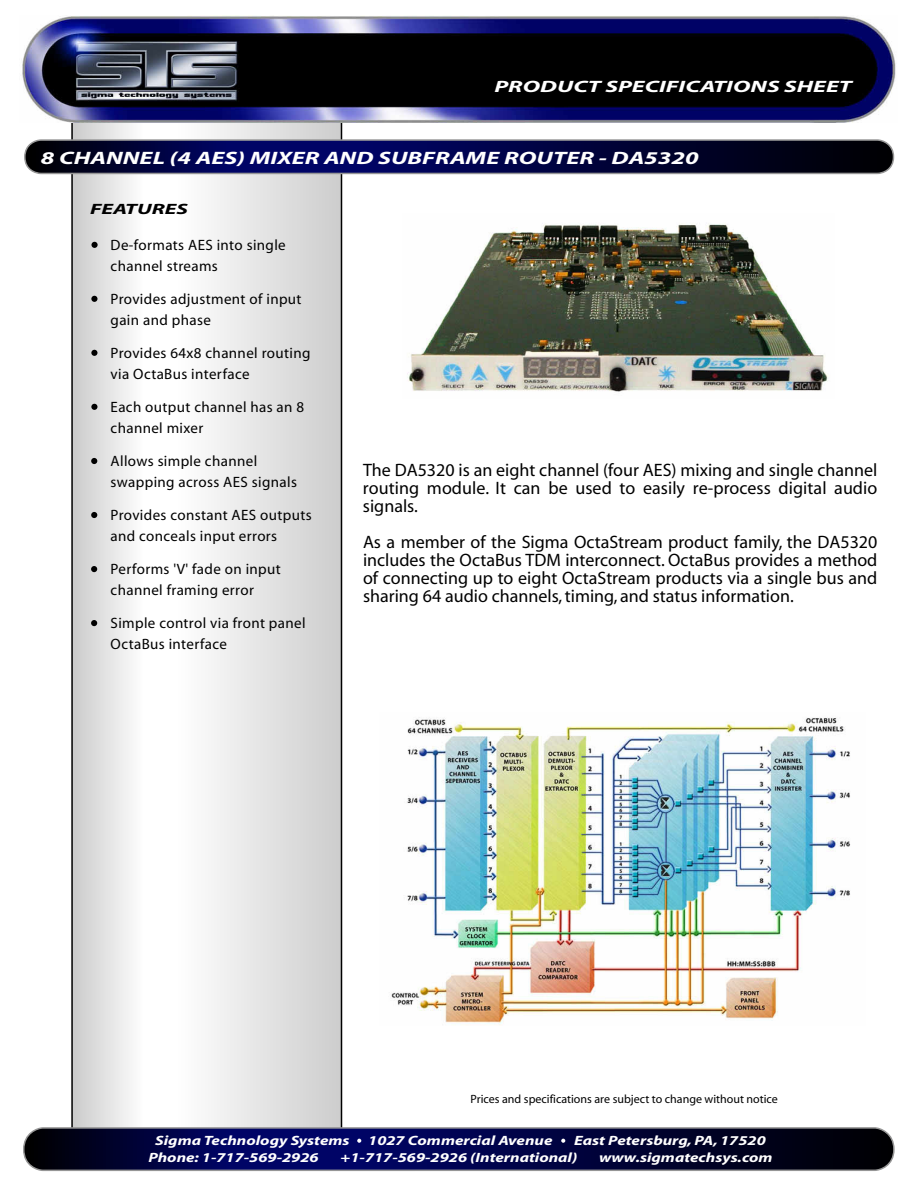
<style>
.page{position:relative;width:918px;height:1188px;background:#fff}
.page>*{position:absolute;margin:0;border:0;box-sizing:border-box;transform-origin:0 0}
.t1{font:18px/18px "Myriad";color:#000;text-align:justify}
.t2{font:italic 700 18px "Myriad";color:#fff;scale:1.4 1}
.t3{font:italic 700 16.5px "Myriad";color:#fff;scale:1.5 1}
.t4{font:15px/21px "Myriad";letter-spacing:.025em;color:#000}
.t5{font:italic 700 15px "Myriad";color:#000;scale:1.5 1}
.t6{font:italic 700 13.5px "Myriad";color:#fff;scale:1.25 1}
.t7{font:12px "Myriad";color:#000}
</style>
<div class="page">
<svg style="left:71px;top:122px;width:271px;height:1004px"></svg>
<div style="left:91px;top:242px;width:7px;height:6px;background:#000;border-radius:50%"></div>
<svg style="left:91px;top:296px;width:6px;height:6px"></svg>
<svg style="left:91px;top:350px;width:6px;height:6px"></svg>
<svg style="left:91px;top:404px;width:6px;height:6px"></svg>
<svg style="left:24px;top:139px;width:871px;height:36px;background:#16184a"></svg>
<img style="left:22px;top:15px;width:874px;height:107px">
<svg style="left:91px;top:458px;width:6px;height:6px"></svg>
<svg style="left:91px;top:512px;width:6px;height:6px"></svg>
<svg style="left:91px;top:566px;width:6px;height:6px"></svg>
<svg style="left:91px;top:620px;width:6px;height:6px"></svg>
<img style="left:407px;top:224px;width:421px;height:168px">
<img style="left:391px;top:717px;width:460px;height:308px">
<svg style="left:23px;top:1126px;width:872px;height:45px;background:#121548"></svg>
<p class="t3" style="left:494px;top:78px;width:240px">PRODUCT SPECIFICATIONS SHEET</p>
<p class="t3" style="left:491px;top:78px;width:240px">PRODUCT SPECIFICATIONS SHEET</p>
<p class="t2" style="left:41px;top:148px;width:472px">8 CHANNEL (4 AES) MIXER AND SUBFRAME ROUTER - DA5320</p>
<p class="t5" style="left:90px;top:201px;width:67px">FEATURES</p>
<p class="t4" style="left:111px;top:235px;width:177px">De-formats AES into single channel streams</p>
<p class="t4" style="left:111px;top:289px;width:192px">Provides adjustment of input gain and phase</p>
<p class="t4" style="left:111px;top:343px;width:201px">Provides 64x8 channel routing via OctaBus interface</p>
<p class="t4" style="left:111px;top:397px;width:195px">Each output channel has an 8 channel mixer</p>
<p class="t4" style="left:111px;top:451px;width:188px">Allows simple channel swapping across AES signals</p>
<p class="t4" style="left:111px;top:505px;width:203px">Provides constant AES outputs and conceals input errors</p>
<p class="t4" style="left:111px;top:559px;width:172px">Performs 'V' fade on input channel framing error</p>
<p class="t4" style="left:111px;top:613px;width:196px">Simple control via front panel<br>OctaBus interface</p>
<p class="t1" style="left:363px;top:461px;width:516px">The DA5320 is an eight channel (four AES) mixing and single channel routing module. It can be used to easily re-process digital audio signals.</p>
<p class="t1" style="left:363px;top:533px;width:516px">As a member of the Sigma OctaStream product family, the DA5320 includes the OctaBus TDM interconnect. OctaBus provides a method of connecting up to eight OctaStream products via a single bus and sharing 64 audio channels,timing, and status information.</p>
<p class="t7" style="left:471px;top:1093px;width:309px">Prices and specifications are subject to change without notice</p>
<p class="t6" style="left:155px;top:1134px;width:157px">Sigma Technology Systems</p>
<p class="t6" style="left:368px;top:1134px;width:149px">1027 Commercial Avenue</p>
<p class="t6" style="left:574px;top:1134px;width:155px">East Petersburg, PA, 17520</p>
<p class="t6" style="left:148px;top:1150px;width:138px">Phone: 1-717-569-2926</p>
<p class="t6" style="left:340px;top:1150px;width:191px">+1-717-569-2926 (International)</p>
<p class="t6" style="left:599px;top:1150px;width:140px">www.sigmatechsys.com</p>
</div>
